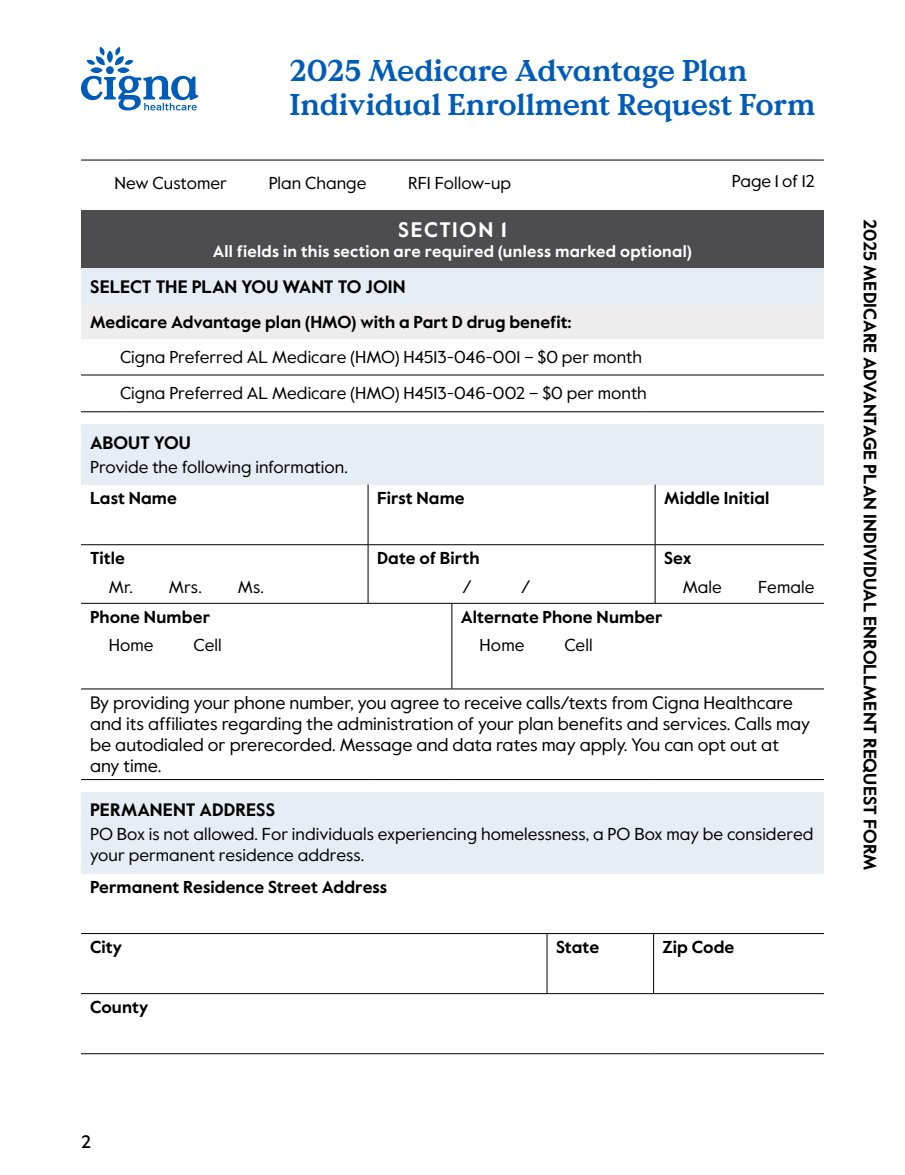
<style>
.page{position:relative;width:905px;height:1175px;background:#fff}
.page>*{position:absolute;margin:0;border:0;box-sizing:border-box;transform-origin:0 0}
.h1_no_toc{font:700 30px/34.5px "Value Serif Pro";letter-spacing:-.01em;color:#005cb9}
.table_section_h1{font:700 21px "Value Sans Pro";letter-spacing:.08em;color:#fff}
.table_label_frame{font:18px/21px "Value Sans Pro";color:#000}
.running_title{font:700 18px "Value Sans Pro";color:#000}
.table_h1{font:700 18px "Value Sans Pro";color:#000}
.table_date_slash{font:18px "Value Sans Pro";color:#000}
.t1{font:500 18px "Value Sans Pro";color:#000}
.table_text{font:17.25px/21px "Value Sans Pro";color:#000}
.table_label{font:700 17.25px "Value Sans Pro";letter-spacing:.005em;color:#000}
.table_h2{font:700 17.25px "Value Sans Pro";letter-spacing:.005em;color:#000}
.table_left_boxes{font:17.25px "Value Sans Pro";letter-spacing:.005em;color:#000}
.table_section_h2{font:700 16.5px "Value Sans Pro";letter-spacing:.015em;color:#fff}
</style>
<div class="page">
<svg style="left:81px;top:47px;width:117px;height:63px"></svg>
<div style="left:81px;top:210px;width:743px;height:58px;background:#4d4d4f"></div>
<div style="left:81px;top:268px;width:743px;height:37px;background:#e7edf5"></div>
<div style="left:81px;top:305px;width:743px;height:33px;background:#ededee"></div>
<hr style="left:81px;top:160px;width:39px;height:1px;background:#000">
<hr style="left:120px;top:160px;width:528px;height:1px;background:#000">
<hr style="left:648px;top:160px;width:176px;height:1px;background:#000">
<hr style="left:81px;top:375px;width:39px;height:1px;background:#000">
<hr style="left:120px;top:375px;width:528px;height:1px;background:#000">
<hr style="left:648px;top:375px;width:176px;height:1px;background:#000">
<hr style="left:81px;top:411px;width:39px;height:1px;background:#000">
<hr style="left:120px;top:411px;width:528px;height:1px;background:#000">
<hr style="left:648px;top:411px;width:176px;height:1px;background:#000">
<div style="left:81px;top:424px;width:743px;height:60px;background:#e7edf5"></div>
<hr style="left:368px;top:545px;width:1px;height:58px;background:#000">
<hr style="left:81px;top:603px;width:287px;height:1px;background:#000">
<hr style="left:368px;top:603px;width:84px;height:1px;background:#000">
<hr style="left:452px;top:603px;width:203px;height:1px;background:#000">
<hr style="left:655px;top:603px;width:169px;height:1px;background:#000">
<hr style="left:654px;top:484px;width:1px;height:60px;background:#000">
<hr style="left:654px;top:545px;width:1px;height:58px;background:#000">
<hr style="left:81px;top:779px;width:287px;height:1px;background:#000">
<hr style="left:368px;top:779px;width:84px;height:1px;background:#000">
<hr style="left:452px;top:779px;width:203px;height:1px;background:#000">
<hr style="left:655px;top:779px;width:169px;height:1px;background:#000">
<hr style="left:81px;top:688px;width:287px;height:1px;background:#000">
<hr style="left:368px;top:688px;width:84px;height:1px;background:#000">
<hr style="left:451px;top:603px;width:1px;height:85px;background:#000">
<hr style="left:452px;top:688px;width:203px;height:1px;background:#000">
<hr style="left:655px;top:688px;width:169px;height:1px;background:#000">
<hr style="left:368px;top:484px;width:1px;height:60px;background:#000">
<hr style="left:81px;top:544px;width:287px;height:1px;background:#000">
<hr style="left:368px;top:544px;width:84px;height:1px;background:#000">
<hr style="left:452px;top:544px;width:203px;height:1px;background:#000">
<hr style="left:655px;top:544px;width:169px;height:1px;background:#000">
<div style="left:81px;top:791px;width:743px;height:82px;background:#e7edf5"></div>
<hr style="left:81px;top:933px;width:466px;height:1px;background:#000">
<hr style="left:547px;top:933px;width:106px;height:1px;background:#000">
<hr style="left:653px;top:933px;width:171px;height:1px;background:#000">
<hr style="left:546px;top:933px;width:1px;height:60px;background:#000">
<hr style="left:653px;top:933px;width:1px;height:60px;background:#000">
<hr style="left:81px;top:993px;width:466px;height:1px;background:#000">
<hr style="left:547px;top:993px;width:106px;height:1px;background:#000">
<hr style="left:653px;top:993px;width:171px;height:1px;background:#000">
<hr style="left:81px;top:1053px;width:466px;height:1px;background:#000">
<hr style="left:547px;top:1053px;width:106px;height:1px;background:#000">
<hr style="left:653px;top:1053px;width:171px;height:1px;background:#000">
<p class="h1_no_toc" style="left:290px;top:54px;width:527px">2025 Medicare Advantage Plan<br>Individual Enrollment Request Form</p>
<p class="table_text" style="left:114px;top:173px;width:114px">New Customer</p>
<p class="table_text" style="left:269px;top:173px;width:99px">Plan Change</p>
<p class="table_text" style="left:408px;top:173px;width:104px">RFI Follow-up</p>
<p class="table_text" style="left:731px;top:171px;width:85px">Page 1 of 12</p>
<p class="table_section_h1" style="left:398px;top:217px;width:110px">SECTION 1</p>
<p class="table_section_h2" style="left:213px;top:241px;width:481px">All fields in this section are required (unless marked optional)</p>
<p class="table_h1" style="left:90px;top:276px;width:317px">SELECT THE PLAN YOU WANT TO JOIN</p>
<p class="table_h2" style="left:90px;top:311px;width:483px">Medicare Advantage plan (HMO) with a Part D drug benefit:</p>
<p class="table_text" style="left:120px;top:346px;width:523px">Cigna Preferred AL Medicare (HMO) H4513-046-001 – $0 per month</p>
<p class="table_text" style="left:120px;top:383px;width:528px">Cigna Preferred AL Medicare (HMO) H4513-046-002 – $0 per month</p>
<p class="table_h1" style="left:90px;top:431px;width:102px">ABOUT YOU</p>
<p class="table_text" style="left:90px;top:456px;width:259px">Provide the following information.</p>
<p class="table_label" style="left:90px;top:488px;width:88px">Last Name</p>
<p class="table_label" style="left:377px;top:488px;width:89px">First Name</p>
<p class="table_label" style="left:664px;top:488px;width:107px">Middle Initial</p>
<p class="table_label" style="left:90px;top:548px;width:36px">Title</p>
<p class="table_left_boxes" style="left:109px;top:576px;width:94px">Mr. Mrs.</p>
<p class="table_left_boxes" style="left:238px;top:576px;width:28px">Ms.</p>
<p class="table_label" style="left:90px;top:606px;width:121px">Phone Number</p>
<p class="table_left_boxes" style="left:109px;top:635px;width:46px">Home</p>
<p class="table_left_boxes" style="left:193px;top:635px;width:30px">Cell</p>
<p class="table_label" style="left:377px;top:548px;width:104px">Date of Birth</p>
<p class="table_date_slash" style="left:462px;top:575px;width:11px">/</p>
<p class="table_date_slash" style="left:521px;top:575px;width:11px">/</p>
<p class="table_label" style="left:664px;top:548px;width:29px">Sex</p>
<p class="table_left_boxes" style="left:682px;top:576px;width:41px">Male</p>
<p class="table_left_boxes" style="left:758px;top:576px;width:58px">Female</p>
<p class="table_label" style="left:461px;top:606px;width:203px">Alternate Phone Number</p>
<p class="table_left_boxes" style="left:479px;top:635px;width:46px">Home</p>
<p class="table_left_boxes" style="left:564px;top:635px;width:30px">Cell</p>
<p class="table_label_frame" style="left:90px;top:692px;width:721px">By providing your phone number, you agree to receive calls/texts from Cigna Healthcare and its affiliates regarding the administration of your plan benefits and services. Calls may be autodialed or prerecorded. Message and data rates may apply. You can opt out at any time.</p>
<p class="table_h1" style="left:90px;top:799px;width:186px">PERMANENT ADDRESS</p>
<p class="table_text" style="left:90px;top:824px;width:725px">PO Box is not allowed. For individuals experiencing homelessness, a PO Box may be considered your permanent residence address.</p>
<p class="table_label" style="left:90px;top:876px;width:299px">Permanent Residence Street Address</p>
<p class="table_label" style="left:90px;top:936px;width:34px">City</p>
<p class="table_label" style="left:556px;top:936px;width:45px">State</p>
<p class="table_label" style="left:662px;top:936px;width:73px">Zip Code</p>
<p class="table_label" style="left:90px;top:996px;width:60px">County</p>
<p class="t1" style="left:81px;top:1130px;width:12px">2</p>
<p class="running_title" style="left:881px;top:219px;width:653px;rotate:90deg">2025 MEDICARE ADVANTAGE PLAN INDIVIDUAL ENROLLMENT REQUEST FORM</p>
</div>
